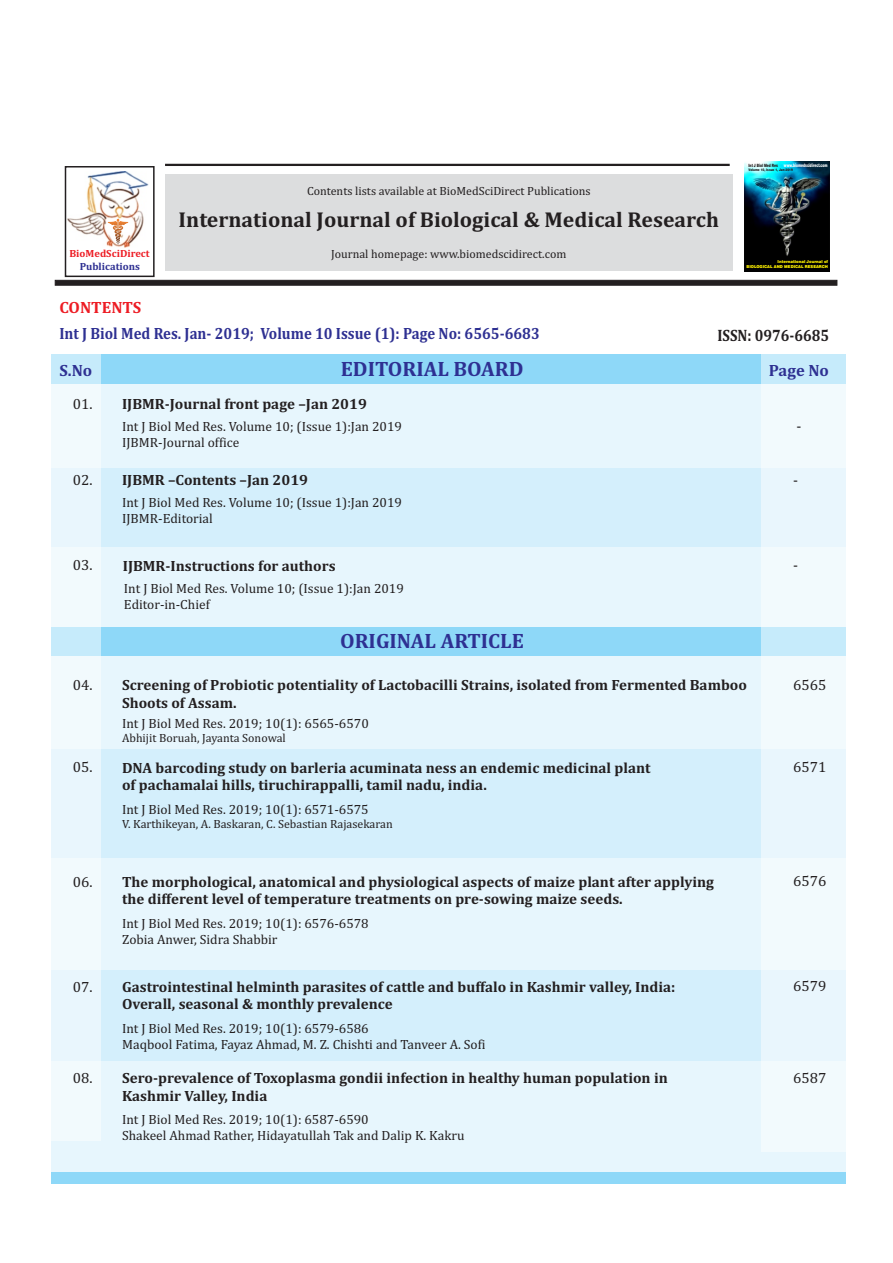
<style>
.page{position:relative;width:893px;height:1263px;background:#fff}
.page>*{position:absolute;margin:0;border:0;box-sizing:border-box;transform-origin:0 0}
.t1{font:700 21.75px "Cambria";color:#231f20}
.t2{font:700 21px "Cambria";color:#2e3092}
.t3{font:700 16.65px "Cambria";color:#231f20;scale:.88 1}
.t4{font:700 16.5px "Cambria";color:#2e3092;scale:.9 1}
.t5{font:700 16.5px "Cambria";color:#2e3092}
.t6{font:700 16.5px "Cambria";color:#ed1c24}
.t7{font:700 15px/17.5px "Cambria";color:#231f20}
.t8{font:15px "Cambria";color:#231f20}
.t9{font:13.5px/15.9px "Cambria";color:#231f20}
.t10{font:12px "Cambria";color:#231f20}
.t11{font:700 10.5px "Cambria";color:#ed1c24}
.t12{font:700 10.5px "Cambria";color:#2e3092}
.t13{font:900 4.8px "Swiss 721 BT";color:#fff;scale:.63 1}
.t14{font:900 4.05px/4.8px "Swiss 721 BT";color:#fff200;text-align:right;scale:.96 1}
.t15{font:900 3.45px "Swiss 721 BT";color:#231f20;scale:.8 1}
.s1{font-size:4.35px;color:#231f20}
</style>
<div class="page">
<div style="left:51px;top:1170px;width:795px;height:14px;background:#8ed8f8"></div>
<div style="left:51px;top:354px;width:795px;height:31px;background:#8ed8f8"></div>
<div style="left:51px;top:385px;width:795px;height:83px;background:#e7f6fd"></div>
<div style="left:51px;top:656px;width:795px;height:94px;background:#e7f6fd"></div>
<div style="left:51px;top:546px;width:795px;height:84px;background:#e7f6fd"></div>
<div style="left:51px;top:468px;width:795px;height:79px;background:#d4effc"></div>
<div style="left:51px;top:627px;width:795px;height:28px;background:#8ed8f8"></div>
<hr style="left:165px;top:164px;width:565px;height:2px;background:#231f20">
<svg style="left:55px;top:280px;width:782px;height:6px;background:#2c2829"></svg>
<div style="left:165px;top:174px;width:567px;height:96px;background:#dcddde"></div>
<div style="left:65px;top:166px;width:90px;height:111px;border:2px solid #231f20"></div>
<img style="left:68px;top:171px;width:80px;height:77px">
<svg style="left:108px;top:219px;width:20px;height:25px"></svg>
<img style="left:744px;top:161px;width:85px;height:111px">
<div style="left:51px;top:749px;width:795px;height:110px;background:#d4effc"></div>
<div style="left:51px;top:858px;width:795px;height:112px;background:#e7f6fd"></div>
<div style="left:51px;top:970px;width:795px;height:91px;background:#d4effc"></div>
<div style="left:51px;top:1061px;width:795px;height:111px;background:#e7f6fd"></div>
<div style="left:51px;top:354px;width:50px;height:787px;background:#fff;opacity:.5"></div>
<div style="left:761px;top:354px;width:85px;height:797px;background:#fff;opacity:.5"></div>
<p class="t11" style="left:69px;top:249px;width:82px">BioMedSciDirect</p>
<p class="t12" style="left:80px;top:262px;width:62px">Publications</p>
<p class="t10" style="left:307px;top:185px;width:285px">Contents lists available at BioMedSciDirect Publications</p>
<h1 class="t1" style="left:179px;top:210px;width:542px">International Journal of Biological &amp; Medical Research</h1>
<p class="t10" style="left:331px;top:249px;width:237px">Journal homepage: www.biomedscidirect.com</p>
<p class="t13" style="left:748px;top:163px;width:127px"><span class="s1">Int J Biol Med Res</span> www.biomedscidirect.com</p>
<p class="t15" style="left:748px;top:169px;width:57px">Volume 10, Issue 1, Jan 2019</p>
<p class="t14" style="left:746px;top:259px;width:87px">International Journal of<br>BIOLOGICAL AND MEDICAL RESEARCH</p>
<p class="t6" style="left:59px;top:300px;width:83px">CONTENTS</p>
<p class="t4" style="left:59px;top:327px;width:535px">Int J Biol Med Res. Jan- 2019; Volume 10 Issue (1): Page No: 6565-6683</p>
<h2 class="t2" style="left:341px;top:360px;width:184px">EDITORIAL BOARD</h2>
<p class="t5" style="left:59px;top:363px;width:34px">S.No</p>
<p class="t8" style="left:73px;top:397px;width:21px">01.</p>
<p class="t7" style="left:122px;top:396px;width:246px">IJBMR-Journal front page –Jan 2019</p>
<p class="t9" style="left:122px;top:419px;width:281px">Int J Biol Med Res. Volume 10; (Issue 1):Jan 2019<br>IJBMR-Journal office</p>
<p class="t8" style="left:73px;top:473px;width:21px">02.</p>
<p class="t7" style="left:122px;top:472px;width:188px">IJBMR –Contents –Jan 2019</p>
<p class="t9" style="left:122px;top:496px;width:281px">Int J Biol Med Res. Volume 10; (Issue 1):Jan 2019<br>IJBMR-Editorial</p>
<p class="t8" style="left:73px;top:559px;width:21px">03.</p>
<p class="t7" style="left:123px;top:558px;width:214px">IJBMR-Instructions for authors</p>
<p class="t9" style="left:124px;top:581px;width:281px">Int J Biol Med Res. Volume 10; (Issue 1):Jan 2019<br>Editor-in-Chief</p>
<h2 class="t2" style="left:340px;top:632px;width:185px">ORIGINAL ARTICLE</h2>
<p class="t3" style="left:717px;top:328px;width:129px">ISSN: 0976-6685</p>
<p class="t5" style="left:769px;top:363px;width:62px">Page No</p>
<p class="t8" style="left:796px;top:420px;width:6px">-</p>
<p class="t8" style="left:793px;top:473px;width:6px">-</p>
<p class="t8" style="left:793px;top:559px;width:6px">-</p>
<p class="t8" style="left:73px;top:678px;width:21px">04.</p>
<p class="t7" style="left:122px;top:677px;width:626px">Screening of Probiotic potentiality of Lactobacilli Strains, isolated from Fermented Bamboo<br>Shoots of Assam.</p>
<p class="t8" style="left:793px;top:678px;width:35px">6565</p>
<p class="t9" style="left:122px;top:716px;width:248px">Int J Biol Med Res. 2019; 10(1): 6565-6570</p>
<p class="t10" style="left:122px;top:733px;width:165px">Abhijit Boruah, Jayanta Sonowal</p>
<p class="t8" style="left:73px;top:761px;width:21px">05.</p>
<p class="t7" style="left:122px;top:759px;width:530px">DNA barcoding study on barleria acuminata ness an endemic medicinal plant of pachamalai hills, tiruchirappalli, tamil nadu, india.</p>
<p class="t8" style="left:793px;top:760px;width:35px">6571</p>
<p class="t9" style="left:122px;top:802px;width:248px">Int J Biol Med Res. 2019; 10(1): 6571-6575</p>
<p class="t10" style="left:122px;top:819px;width:272px">V. Karthikeyan, A. Baskaran, C. Sebastian Rajasekaran</p>
<p class="t8" style="left:73px;top:875px;width:21px">06.</p>
<p class="t7" style="left:122px;top:873px;width:593px">The morphological, anatomical and physiological aspects of maize plant after applying the different level of temperature treatments on pre-sowing maize seeds.</p>
<p class="t8" style="left:793px;top:874px;width:35px">6576</p>
<p class="t9" style="left:122px;top:916px;width:248px">Int J Biol Med Res. 2019; 10(1): 6576-6578<br>Zobia Anwer, Sidra Shabbir</p>
<p class="t8" style="left:73px;top:980px;width:21px">07.</p>
<p class="t7" style="left:122px;top:978px;width:555px">Gastrointestinal helminth parasites of cattle and buffalo in Kashmir valley, India:<br>Overall, seasonal &amp; monthly prevalence</p>
<p class="t8" style="left:793px;top:979px;width:35px">6579</p>
<p class="t9" style="left:122px;top:1021px;width:365px">Int J Biol Med Res. 2019; 10(1): 6579-6586<br>Maqbool Fatima, Fayaz Ahmad, M. Z. Chishti and Tanveer A. Sofi</p>
<p class="t8" style="left:73px;top:1071px;width:21px">08.</p>
<p class="t7" style="left:122px;top:1070px;width:547px">Sero-prevalence of Toxoplasma gondii infection in healthy human population in<br>Kashmir Valley, India</p>
<p class="t8" style="left:793px;top:1071px;width:35px">6587</p>
<p class="t9" style="left:122px;top:1113px;width:344px">Int J Biol Med Res. 2019; 10(1): 6587-6590<br>Shakeel Ahmad Rather, Hidayatullah Tak and Dalip K. Kakru</p>
</div>
